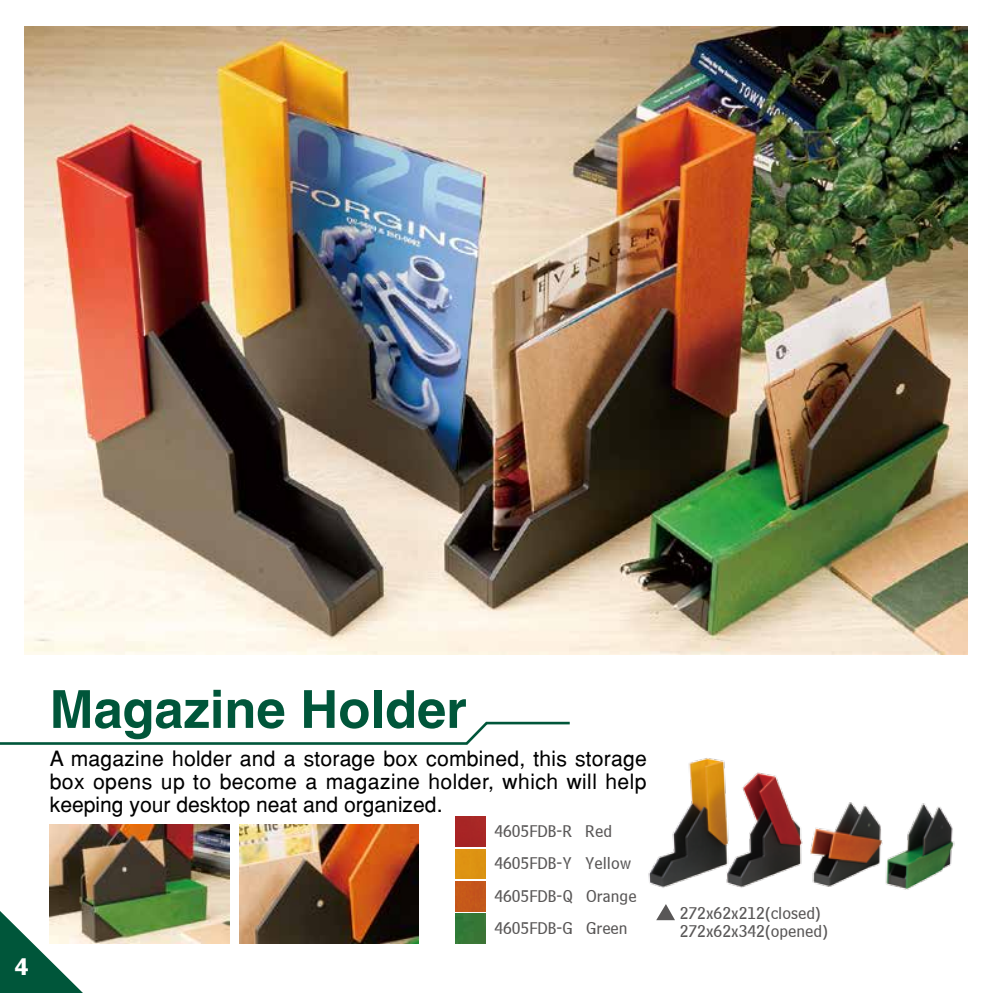
<style>
.page{position:relative;width:993px;height:993px;background:#fff}
.page>*{position:absolute;margin:0;border:0;box-sizing:border-box;transform-origin:0 0}
.t1{font:700 52.5px "Helvetica LT Std";color:#00563a}
.t2{font:900 24.5px "Akzidenz Grotesk";color:#fff}
.t3{font:21px/22.8px "Helvetica";color:#000;text-align:justify}
.t4{font:17.5px/18.7px "Bell Centennial BT Sub Caption";color:#595757}
</style>
<div class="page">
<img style="left:25px;top:26px;width:942px;height:628px">
<img style="left:648px;top:758px;width:307px;height:132px">
<svg style="left:657px;top:904px;width:17px;height:15px"></svg>
<img style="left:50px;top:824px;width:179px;height:119px">
<img style="left:239px;top:824px;width:179px;height:119px">
<svg style="left:0;top:721px;width:570px;height:24px"></svg>
<img style="left:455px;top:816px;width:30px;height:30px">
<img style="left:455px;top:849px;width:30px;height:29px">
<img style="left:455px;top:881px;width:30px;height:30px">
<img style="left:455px;top:913px;width:30px;height:30px">
<svg style="left:0;top:895px;width:99px;height:97px"></svg>
<p class="t2" style="left:15px;top:951px;width:15px">4</p>
<h1 class="t1" style="left:50px;top:677px;width:418px">Magazine Holder</h1>
<p class="t3" style="left:50px;top:746px;width:598px">A magazine holder and a storage box combined, this storage box opens up to become a magazine holder, which will help keeping your desktop neat and organized.</p>
<p class="t4" style="left:494px;top:820px;width:119px">4605FDB-R Red</p>
<p class="t4" style="left:494px;top:853px;width:139px">4605FDB-Y Yellow</p>
<p class="t4" style="left:494px;top:886px;width:144px">4605FDB-Q Orange</p>
<p class="t4" style="left:494px;top:918px;width:135px">4605FDB-G Green</p>
<p class="t4" style="left:679px;top:902px;width:150px">272x62x212(closed)<br>272x62x342(opened)</p>
</div>
